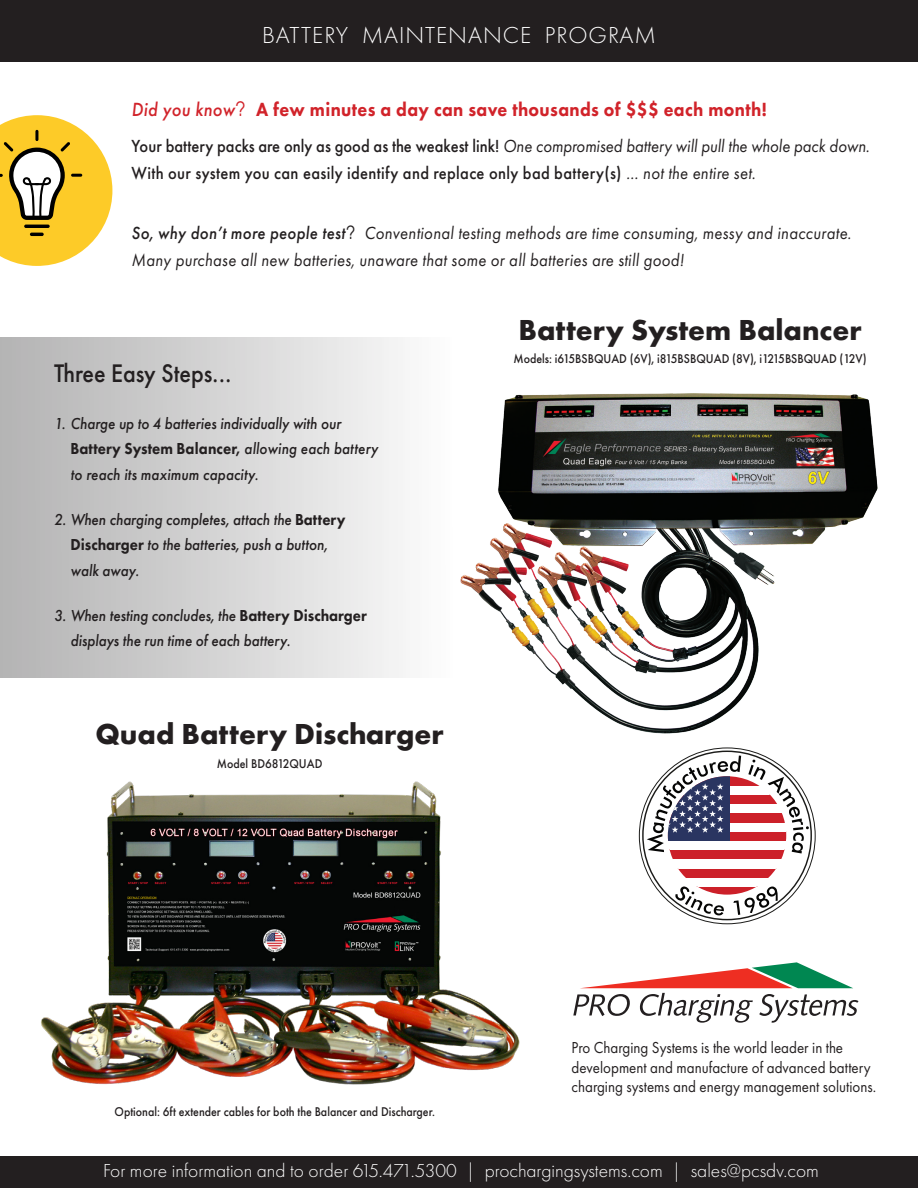
<style>
.page{position:relative;width:918px;height:1188px;background:#fff}
.page>*{position:absolute;margin:0;border:0;box-sizing:border-box;transform-origin:0 0}
.t1{font:700 30px "Futura PT";color:#231f20}
.t2{font:500 26.4px "Futura PT";color:#231f20;scale:.91 1}
.t3{font:300 24px "Futura PT";letter-spacing:.04em;color:#fff}
.t4{font:800 19.8px "Futura PT";letter-spacing:.02em;color:#d1232a;scale:.91 1}
.t5{font:300 19.5px "Futura PT";color:#fff}
.t6{font:italic 18.15px "Futura PT";letter-spacing:.02em;color:#231f20;scale:.91 1}
.t7{font:500 18.15px "Futura PT";color:#231f20;scale:.91 1}
.t8{font:500 18.15px "Futura PT";letter-spacing:.02em;color:#231f20;scale:.91 1}
.t9{font:italic 500 16.5px/25.5px "Futura PT";color:#231f20;scale:.91 1}
.t10{font:16.5px/19.5px "Futura PT";color:#231f20;scale:.91 1}
.t11{font:500 13.2px "Futura PT";color:#231f20;scale:.91 1}
.s1{font-weight:500;font-style:italic}
.s2{font-family:"ITC Avant Garde Pro";font-weight:400}
.s3{font-weight:400;font-style:italic}
.s4{font-weight:500}
.s5{font-family:"ITC Avant Garde Pro";font-style:normal}
.s6{font-weight:800;font-style:normal}
</style>
<div class="page">
<div style="left:0;top:337px;width:478px;height:340px;background:linear-gradient(to right,#b2b2b2,#fff)"></div>
<div style="left:0;top:0;width:918px;height:62px;background:#231f20"></div>
<svg style="left:573px;top:962px;width:286px;height:61px"></svg>
<div style="left:0;top:1156px;width:918px;height:32px;background:#231f20"></div>
<svg style="left:668px;top:887px;width:118px;height:8px"></svg>
<svg style="left:677px;top:868px;width:100px;height:9px"></svg>
<div style="left:668px;top:850px;width:118px;height:9px;background:#cc2029"></div>
<div style="left:668px;top:831px;width:118px;height:10px;background:#cc2029"></div>
<div style="left:668px;top:813px;width:118px;height:9px;background:#cc2029"></div>
<div style="left:668px;top:795px;width:118px;height:9px;background:#cc2029"></div>
<svg style="left:741px;top:778px;width:7px;height:7px"></svg>
<svg style="left:647px;top:756px;width:94px;height:96px"></svg>
<svg style="left:748px;top:760px;width:61px;height:93px"></svg>
<svg style="left:675px;top:886px;width:49px;height:30px"></svg>
<svg style="left:733px;top:886px;width:45px;height:29px"></svg>
<svg style="left:0;top:115px;width:112px;height:151px"></svg>
<img style="left:41px;top:781px;width:479px;height:304px">
<img style="left:455px;top:380px;width:423px;height:354px">
<p class="t3" style="left:262px;top:21px;width:395px">BATTERY MAINTENANCE PROGRAM</p>
<p class="t4" style="left:132px;top:97px;width:700px"><span class="s1">Did you know</span><span class="s2">?</span> A few minutes a day can save thousands of $$$ each month!</p>
<p class="t7" style="left:132px;top:135px;width:812px">Your battery packs are only as good as the weakest link! <span class="s3">One compromised battery will pull the whole pack down.</span></p>
<p class="t8" style="left:132px;top:162px;width:687px">With our system you can easily identify and replace only bad battery(s) <span class="s3">… not the entire set.</span></p>
<p class="t6" style="left:132px;top:222px;width:793px"><span class="s4">So, why don’t more people test</span><span class="s5">?</span> Conventional testing methods are time consuming, messy and inaccurate.</p>
<p class="t6" style="left:132px;top:249px;width:609px">Many purchase all new batteries, unaware that some or all batteries are still good!</p>
<p class="t2" style="left:54px;top:357px;width:196px">Three Easy Steps...</p>
<p class="t9" style="left:70px;top:411px;width:340px;text-indent:-16px">1. Charge up to 4 batteries individually with our<br><span class="s6">Battery System Balancer,</span> allowing each battery to reach its maximum capacity.</p>
<p class="t9" style="left:54px;top:507px;width:322px">2. When charging completes, attach the <span class="s6">Battery</span></p>
<p class="t9" style="left:70px;top:532px;width:284px"><span class="s6">Discharger</span> to the batteries, push a button,</p>
<p class="t9" style="left:70px;top:558px;width:77px">walk away.</p>
<p class="t9" style="left:70px;top:603px;width:327px;text-indent:-16px">3. When testing concludes, the <span class="s6">Battery Discharger </span>displays the run time of each battery.</p>
<p class="t1" style="left:95px;top:714px;width:350px">Quad Battery Discharger</p>
<p class="t11" style="left:217px;top:755px;width:118px">Model BD6812QUAD</p>
<p class="t1" style="left:518px;top:311px;width:345px">Battery System Balancer</p>
<p class="t11" style="left:514px;top:351px;width:390px">Models: i615BSBQUAD (6V), i815BSBQUAD (8V), i1215BSBQUAD (12V)</p>
<p class="t11" style="left:115px;top:1104px;width:354px">Optional: 6ft extender cables for both the Balancer and Discharger.</p>
<p class="t10" style="left:572px;top:1038px;width:336px">Pro Charging Systems is the world leader in the development and manufacture of advanced battery charging systems and energy management solutions.</p>
<p class="t5" style="left:103px;top:1160px;width:717px">For more information and to order 615.471.5300 | prochargingsystems.com | sales@pcsdv.com</p>
</div>
